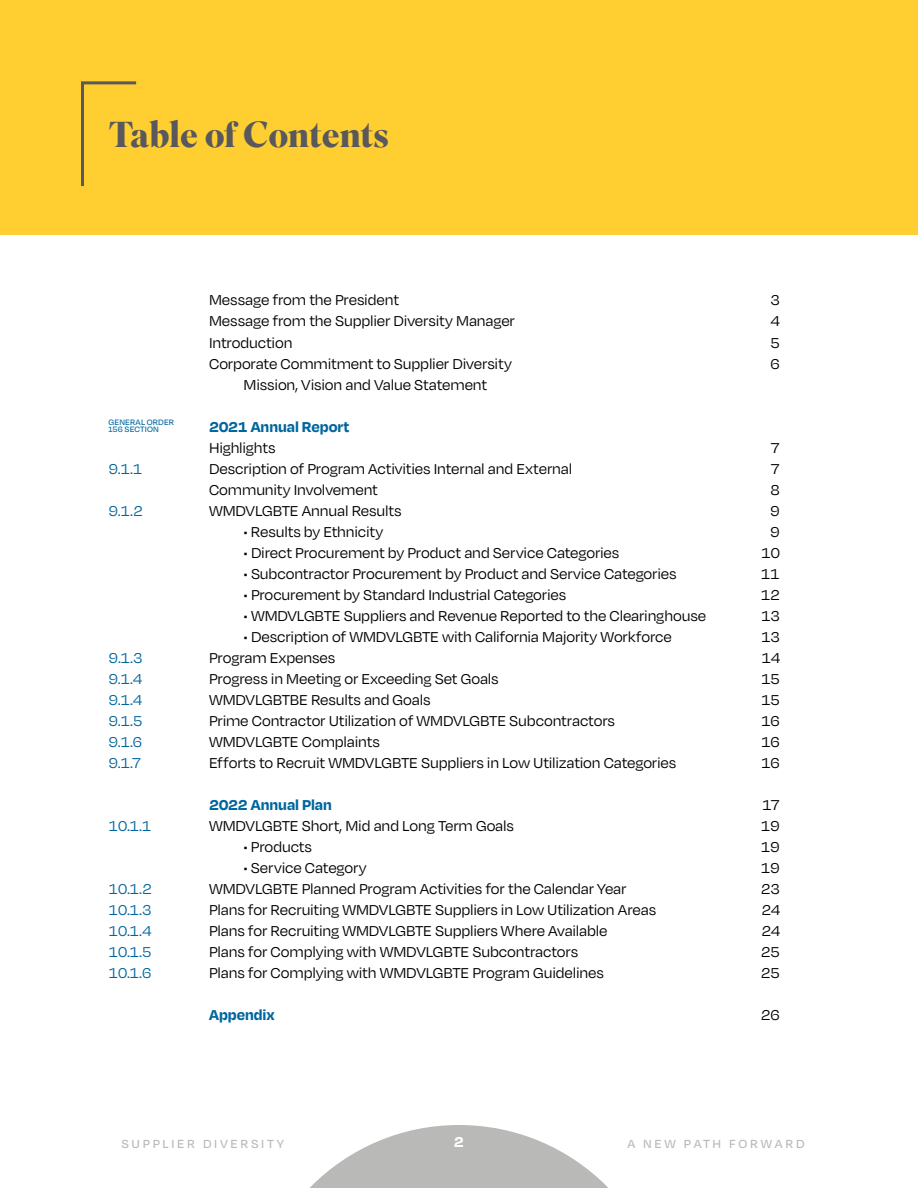
<style>
.page{position:relative;width:918px;height:1188px;background:#fff}
.page>*{position:absolute;margin:0;border:0;box-sizing:border-box;transform-origin:0 0}
.t1{font:700 36px "Superior Title";letter-spacing:-.015em;color:#59585d}
.t2{font:16.5px "Degular";letter-spacing:-.01em;color:#000}
.t3{font:16.5px "Degular";letter-spacing:-.06em;color:#00669f}
.t4{font:700 16.5px "Degular";color:#00669f}
.t5{font:700 16.5px "Degular";color:#fff}
.t6{font:500 13.5px "Degular";letter-spacing:.2em;color:#b9b9b7}
.t7{font:500 9px/7.5px "Degular";letter-spacing:.01em;color:#00669f}
</style>
<div class="page">
<svg style="left:310px;top:1125px;width:298px;height:63px"></svg>
<div style="left:0;top:0;width:918px;height:234px;background:#ffce31"></div>
<svg style="left:81px;top:81px;width:56px;height:105px"></svg>
<h1 class="t1" style="left:109px;top:112px;width:281px">Table of Contents</h1>
<p class="t7" style="left:109px;top:418px;width:67px">GENERAL ORDER<br>156 SECTION</p>
<p class="t2" style="left:209px;top:290px;width:192px">Message from the President</p>
<p class="t2" style="left:770px;top:290px;width:12px">3</p>
<p class="t2" style="left:209px;top:311px;width:307px">Message from the Supplier Diversity Manager</p>
<p class="t2" style="left:771px;top:311px;width:11px">4</p>
<p class="t2" style="left:209px;top:332px;width:85px">Introduction</p>
<p class="t2" style="left:770px;top:332px;width:12px">5</p>
<p class="t2" style="left:209px;top:353px;width:304px">Corporate Commitment to Supplier Diversity</p>
<p class="t2" style="left:770px;top:353px;width:12px">6</p>
<p class="t2" style="left:244px;top:374px;width:245px">Mission, Vision and Value Statement</p>
<p class="t4" style="left:209px;top:416px;width:142px">2021 Annual Report</p>
<p class="t2" style="left:209px;top:437px;width:68px">Highlights</p>
<p class="t2" style="left:770px;top:437px;width:12px">7</p>
<p class="t3" style="left:109px;top:458px;width:36px">9.1.1</p>
<p class="t2" style="left:209px;top:458px;width:365px">Description of Program Activities Internal and External</p>
<p class="t2" style="left:770px;top:458px;width:12px">7</p>
<p class="t2" style="left:209px;top:480px;width:170px">Community Involvement</p>
<p class="t2" style="left:770px;top:480px;width:12px">8</p>
<p class="t3" style="left:109px;top:501px;width:36px">9.1.2</p>
<p class="t2" style="left:209px;top:501px;width:194px">WMDVLGBTE Annual Results</p>
<p class="t2" style="left:770px;top:501px;width:12px">9</p>
<p class="t2" style="left:244px;top:522px;width:141px">• Results by Ethnicity</p>
<p class="t2" style="left:770px;top:522px;width:12px">9</p>
<p class="t2" style="left:244px;top:543px;width:377px">• Direct Procurement by Product and Service Categories</p>
<p class="t2" style="left:761px;top:543px;width:20px">10</p>
<p class="t2" style="left:244px;top:564px;width:435px">• Subcontractor Procurement by Product and Service Categories</p>
<p class="t2" style="left:761px;top:564px;width:21px">11</p>
<p class="t2" style="left:244px;top:585px;width:324px">• Procurement by Standard Industrial Categories</p>
<p class="t2" style="left:761px;top:585px;width:21px">12</p>
<p class="t2" style="left:244px;top:606px;width:464px">• WMDVLGBTE Suppliers and Revenue Reported to the Clearinghouse</p>
<p class="t2" style="left:761px;top:606px;width:21px">13</p>
<p class="t2" style="left:244px;top:627px;width:430px">• Description of WMDVLGBTE with California Majority Workforce</p>
<p class="t2" style="left:761px;top:627px;width:21px">13</p>
<p class="t3" style="left:109px;top:648px;width:36px">9.1.3</p>
<p class="t2" style="left:209px;top:648px;width:128px">Program Expenses</p>
<p class="t2" style="left:762px;top:648px;width:20px">14</p>
<p class="t3" style="left:109px;top:669px;width:35px">9.1.4</p>
<p class="t2" style="left:209px;top:669px;width:291px">Progress in Meeting or Exceeding Set Goals</p>
<p class="t2" style="left:761px;top:669px;width:21px">15</p>
<p class="t3" style="left:109px;top:690px;width:35px">9.1.4</p>
<p class="t2" style="left:209px;top:690px;width:223px">WMDVLGBTBE Results and Goals</p>
<p class="t2" style="left:761px;top:690px;width:21px">15</p>
<p class="t3" style="left:109px;top:711px;width:36px">9.1.5</p>
<p class="t2" style="left:209px;top:711px;width:408px">Prime Contractor Utilization of WMDVLGBTE Subcontractors</p>
<p class="t2" style="left:761px;top:711px;width:21px">16</p>
<p class="t3" style="left:109px;top:732px;width:36px">9.1.6</p>
<p class="t2" style="left:209px;top:732px;width:172px">WMDVLGBTE Complaints</p>
<p class="t2" style="left:761px;top:732px;width:21px">16</p>
<p class="t3" style="left:109px;top:753px;width:35px">9.1.7</p>
<p class="t2" style="left:209px;top:753px;width:469px">Efforts to Recruit WMDVLGBTE Suppliers in Low Utilization Categories</p>
<p class="t2" style="left:761px;top:753px;width:21px">16</p>
<p class="t4" style="left:209px;top:794px;width:124px">2022 Annual Plan</p>
<p class="t2" style="left:762px;top:795px;width:20px">17</p>
<p class="t3" style="left:109px;top:816px;width:45px">10.1.1</p>
<p class="t2" style="left:209px;top:816px;width:306px">WMDVLGBTE Short, Mid and Long Term Goals</p>
<p class="t2" style="left:761px;top:816px;width:21px">19</p>
<p class="t2" style="left:244px;top:837px;width:70px">• Products</p>
<p class="t2" style="left:761px;top:837px;width:21px">19</p>
<p class="t2" style="left:244px;top:858px;width:125px">• Service Category</p>
<p class="t2" style="left:761px;top:858px;width:21px">19</p>
<p class="t3" style="left:109px;top:879px;width:45px">10.1.2</p>
<p class="t2" style="left:209px;top:879px;width:419px">WMDVLGBTE Planned Program Activities for the Calendar Year</p>
<p class="t2" style="left:761px;top:879px;width:21px">23</p>
<p class="t3" style="left:109px;top:900px;width:45px">10.1.3</p>
<p class="t2" style="left:209px;top:900px;width:449px">Plans for Recruiting WMDVLGBTE Suppliers in Low Utilization Areas</p>
<p class="t2" style="left:761px;top:900px;width:20px">24</p>
<p class="t3" style="left:109px;top:921px;width:45px">10.1.4</p>
<p class="t2" style="left:209px;top:921px;width:400px">Plans for Recruiting WMDVLGBTE Suppliers Where Available</p>
<p class="t2" style="left:761px;top:921px;width:20px">24</p>
<p class="t3" style="left:109px;top:942px;width:45px">10.1.5</p>
<p class="t2" style="left:209px;top:942px;width:371px">Plans for Complying with WMDVLGBTE Subcontractors</p>
<p class="t2" style="left:761px;top:942px;width:21px">25</p>
<p class="t3" style="left:109px;top:963px;width:45px">10.1.6</p>
<p class="t2" style="left:209px;top:963px;width:396px">Plans for Complying with WMDVLGBTE Program Guidelines</p>
<p class="t2" style="left:761px;top:963px;width:21px">25</p>
<p class="t4" style="left:209px;top:1004px;width:67px">Appendix</p>
<p class="t2" style="left:761px;top:1005px;width:21px">26</p>
<p class="t6" style="left:121px;top:1135px;width:164px">SUPPLIER DIVERSITY</p>
<p class="t5" style="left:454px;top:1132px;width:11px">2</p>
<p class="t6" style="left:627px;top:1135px;width:179px">A NEW PATH FORWARD</p>
</div>
